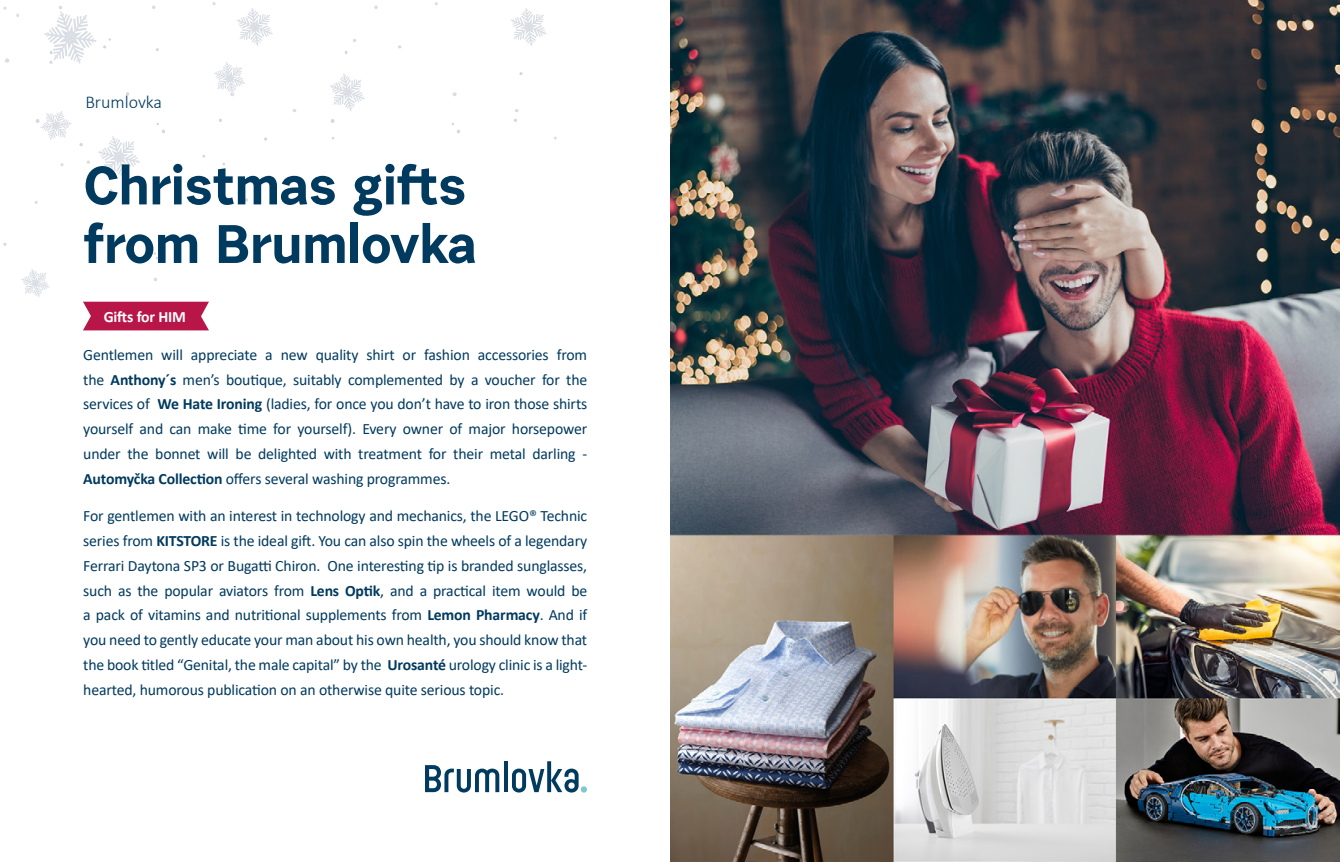
<style>
.page{position:relative;width:1340px;height:862px;background:#fff}
.page>*{position:absolute;margin:0;border:0;box-sizing:border-box;transform-origin:0 0}
.t1{font:700 54px/58.5px "Urban Grotesk Re Bo";letter-spacing:-.01em;color:#003a5e}
.t2{font:300 18px "Calibri";color:#003a5e}
.t3{font:15.75px/24.8px "Calibri";letter-spacing:-.01em;color:#003a5e;text-align:justify}
.t4{font:700 15.75px "Calibri";letter-spacing:-.01em;color:#fff}
.s1{font-weight:700}
</style>
<div class="page">
<svg style="left:244px;top:198px;width:4px;height:4px"></svg>
<svg style="left:157px;top:123px;width:8px;height:10px"></svg>
<svg style="left:103px;top:38px;width:8px;height:11px"></svg>
<svg style="left:126px;top:92px;width:3px;height:4px"></svg>
<svg style="left:331px;top:119px;width:3px;height:4px"></svg>
<svg style="left:451px;top:123px;width:9px;height:10px"></svg>
<svg style="left:148px;top:249px;width:10px;height:10px"></svg>
<svg style="left:5px;top:58px;width:4px;height:5px"></svg>
<svg style="left:3px;top:242px;width:4px;height:4px"></svg>
<svg style="left:374px;top:5px;width:4px;height:4px"></svg>
<svg style="left:452px;top:92px;width:4px;height:4px"></svg>
<svg style="left:98px;top:136px;width:42px;height:42px"></svg>
<svg style="left:21px;top:269px;width:29px;height:28px"></svg>
<svg style="left:214px;top:62px;width:31px;height:34px"></svg>
<svg style="left:44px;top:6px;width:52px;height:58px"></svg>
<svg style="left:36px;top:111px;width:36px;height:29px"></svg>
<svg style="left:330px;top:73px;width:35px;height:38px"></svg>
<svg style="left:237px;top:8px;width:36px;height:38px"></svg>
<svg style="left:511px;top:8px;width:36px;height:38px"></svg>
<svg style="left:425px;top:765px;width:74px;height:27px"></svg>
<svg style="left:504px;top:761px;width:3px;height:30px"></svg>
<svg style="left:512px;top:761px;width:66px;height:31px"></svg>
<svg style="left:580px;top:785px;width:7px;height:7px"></svg>
<img style="left:670px;top:0;width:669px;height:861px">
<svg style="left:83px;top:301px;width:126px;height:29px;background:#be2958"></svg>
<p class="t2" style="left:85px;top:91px;width:78px">Brumlovka</p>
<h1 class="t1" style="left:83px;top:155px;width:395px">Christmas gifts from Brumlovka</h1>
<p class="t4" style="left:104px;top:306px;width:84px">Gifts for HIM</p>
<p class="t3" style="left:83px;top:341px;width:505px">Gentlemen will appreciate a new quality shirt or fashion accessories from the <span class="s1">Anthony´s</span> men’s boutique, suitably complemented by a voucher for the services of <span class="s1">We Hate Ironing</span> (ladies, for once you don’t have to iron those shirts yourself and can make time for yourself). Every owner of major horsepower under the bonnet will be delighted with treatment for their metal darling - <span class="s1">Automyčka Collection</span> offers several washing programmes.</p>
<p class="t3" style="left:83px;top:503px;width:505px">For gentlemen with an interest in technology and mechanics, the LEGO® Technic series from <span class="s1">KITSTORE</span> is the ideal gift. You can also spin the wheels of a legendary Ferrari Daytona SP3 or Bugatti Chiron. One interesting tip is branded sunglasses, such as the popular aviators from <span class="s1">Lens Optik</span>, and a practical item would be a pack of vitamins and nutritional supplements from <span class="s1">Lemon Pharmacy</span>. And if you need to gently educate your man about his own health, you should know that the book titled “Genital, the male capital” by the <span class="s1">Urosanté</span> urology clinic is a light&shy;hearted, humorous publication on an otherwise quite serious topic.</p>
</div>
